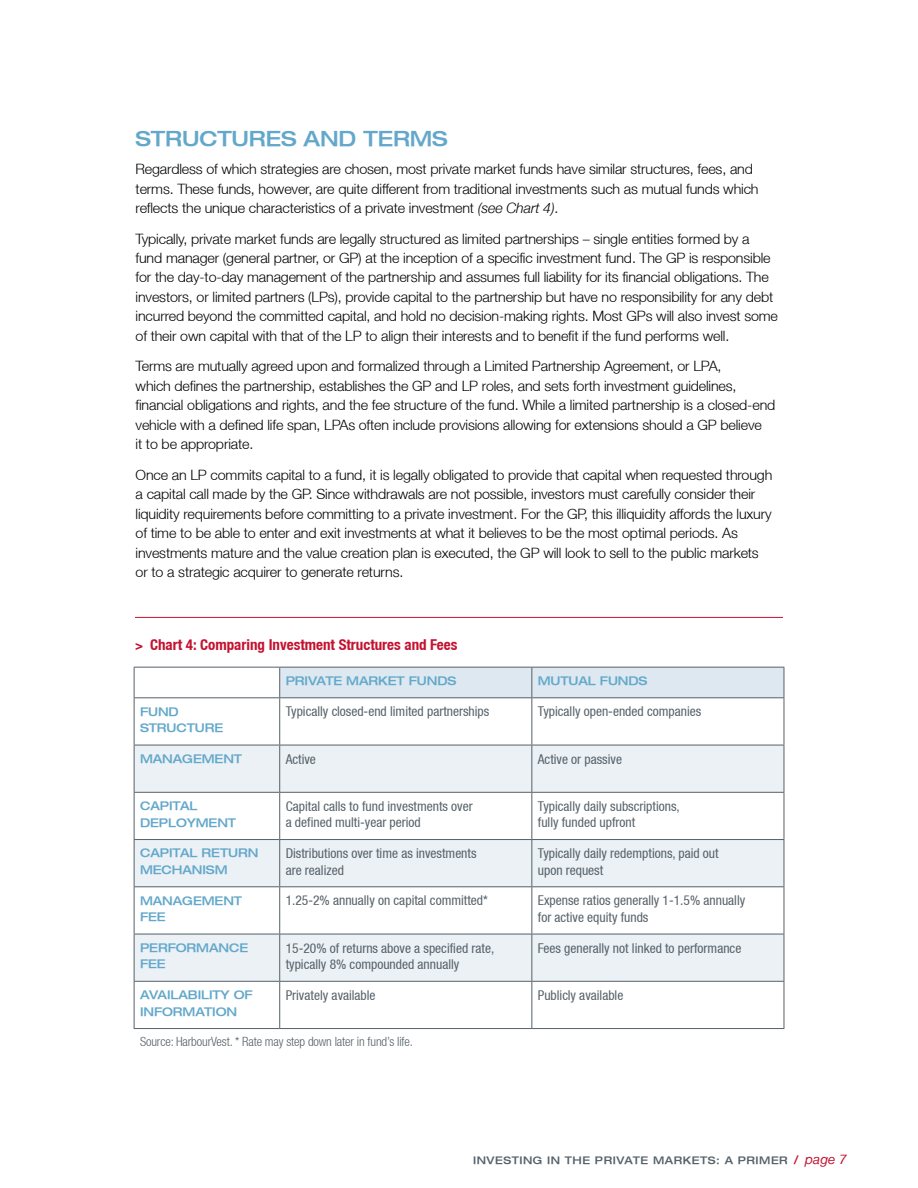
<style>
.page{position:relative;width:918px;height:1188px;background:#fff}
.page>*{position:absolute;margin:0;border:0;box-sizing:border-box;transform-origin:0 0}
.t1{font:500 expanded 21px "Helvetica Neue LT";letter-spacing:-.01em;color:#63a8cb}
.t2{font:700 condensed 15px "Helvetica Neue LT";color:#c41230}
.t3{font:300 14.25px/19.5px "Helvetica Neue LT";letter-spacing:-.01em;color:#000}
.t4{font:condensed 13.5px/16.5px "Helvetica Neue LT";color:#556168}
.t5{font:300 condensed 12.75px "Helvetica Neue LT";letter-spacing:-.01em;color:#556168}
.t6{font:500 expanded 12px/16.5px "Helvetica Neue LT";letter-spacing:-.01em;color:#63a8cb}
.t7{font:500 expanded 10.5px "Helvetica Neue LT";letter-spacing:.05em;color:#556168}
.s1{font-style:italic}
.s2{font-size:13.5px}
.s3{font-size:12px;color:#c41230}
.s4{font-weight:400;font-style:italic;font-stretch:normal;font-size:13.5px;color:#c41230}
</style>
<div class="page">
<hr style="left:135px;top:617px;width:648px;height:1px;background:#c41230">
<svg style="left:135px;top:746px;width:649px;height:235px;fill:#ecf1f6"></svg>
<hr style="left:134px;top:667px;width:146px;height:1px;background:#556168">
<svg style="left:134px;top:668px;width:1px;height:29px"></svg>
<div style="left:279px;top:667px;width:506px;height:31px;background:#dde8f0"></div>
<hr style="left:134px;top:697px;width:146px;height:1px;background:#556168">
<hr style="left:134px;top:698px;width:1px;height:47px;background:#556168">
<hr style="left:280px;top:697px;width:252px;height:1px;background:#556168">
<hr style="left:279px;top:698px;width:1px;height:47px;background:#556168">
<hr style="left:532px;top:697px;width:252px;height:1px;background:#556168">
<hr style="left:531px;top:698px;width:1px;height:47px;background:#556168">
<hr style="left:784px;top:698px;width:1px;height:47px;background:#556168">
<hr style="left:134px;top:745px;width:146px;height:1px;background:#556168">
<hr style="left:134px;top:745px;width:1px;height:47px;background:#556168">
<hr style="left:280px;top:745px;width:252px;height:1px;background:#556168">
<hr style="left:279px;top:745px;width:1px;height:47px;background:#556168">
<hr style="left:532px;top:745px;width:252px;height:1px;background:#556168">
<hr style="left:531px;top:745px;width:1px;height:47px;background:#556168">
<hr style="left:784px;top:745px;width:1px;height:47px;background:#556168">
<hr style="left:134px;top:792px;width:146px;height:1px;background:#556168">
<hr style="left:134px;top:793px;width:1px;height:46px;background:#556168">
<hr style="left:280px;top:792px;width:252px;height:1px;background:#556168">
<hr style="left:279px;top:793px;width:1px;height:46px;background:#556168">
<hr style="left:532px;top:792px;width:252px;height:1px;background:#556168">
<hr style="left:531px;top:793px;width:1px;height:46px;background:#556168">
<hr style="left:784px;top:793px;width:1px;height:46px;background:#556168">
<hr style="left:134px;top:887px;width:1px;height:47px;background:#556168">
<hr style="left:279px;top:887px;width:1px;height:47px;background:#556168">
<hr style="left:531px;top:887px;width:1px;height:47px;background:#556168">
<hr style="left:784px;top:887px;width:1px;height:47px;background:#556168">
<hr style="left:134px;top:982px;width:1px;height:46px;background:#556168">
<hr style="left:279px;top:982px;width:1px;height:46px;background:#556168">
<hr style="left:531px;top:982px;width:1px;height:46px;background:#556168">
<hr style="left:784px;top:982px;width:1px;height:46px;background:#556168">
<hr style="left:134px;top:1028px;width:146px;height:1px;background:#556168">
<hr style="left:280px;top:1028px;width:252px;height:1px;background:#556168">
<hr style="left:532px;top:1028px;width:252px;height:1px;background:#556168">
<hr style="left:134px;top:839px;width:146px;height:1px;background:#556168">
<hr style="left:134px;top:840px;width:1px;height:46px;background:#556168">
<hr style="left:134px;top:886px;width:146px;height:1px;background:#556168">
<hr style="left:280px;top:839px;width:252px;height:1px;background:#556168">
<hr style="left:279px;top:840px;width:1px;height:46px;background:#556168">
<hr style="left:280px;top:886px;width:252px;height:1px;background:#556168">
<hr style="left:532px;top:839px;width:252px;height:1px;background:#556168">
<hr style="left:531px;top:840px;width:1px;height:46px;background:#556168">
<hr style="left:532px;top:886px;width:252px;height:1px;background:#556168">
<hr style="left:784px;top:840px;width:1px;height:46px;background:#556168">
<hr style="left:134px;top:934px;width:146px;height:1px;background:#556168">
<hr style="left:134px;top:934px;width:1px;height:47px;background:#556168">
<hr style="left:134px;top:981px;width:146px;height:1px;background:#556168">
<hr style="left:280px;top:934px;width:252px;height:1px;background:#556168">
<hr style="left:279px;top:934px;width:1px;height:47px;background:#556168">
<hr style="left:280px;top:981px;width:252px;height:1px;background:#556168">
<hr style="left:532px;top:934px;width:252px;height:1px;background:#556168">
<hr style="left:531px;top:934px;width:1px;height:47px;background:#556168">
<hr style="left:532px;top:981px;width:252px;height:1px;background:#556168">
<hr style="left:784px;top:934px;width:1px;height:47px;background:#556168">
<h1 class="t1" style="left:136px;top:126px;width:314px">STRUCTURES AND TERMS</h1>
<p class="t3" style="left:136px;top:159px;width:624px">Regardless of which strategies are chosen, most private market funds have similar structures, fees, and terms. These funds, however, are quite different from traditional investments such as mutual funds which reflects the unique characteristics of a private investment <span class="s1">(see Chart 4)</span>.</p>
<p class="t3" style="left:136px;top:228px;width:644px">Typically, private market funds are legally structured as limited partnerships – single entities formed by a fund manager (general partner, or GP) at the inception of a specific investment fund. The GP is responsible for the day-to-day management of the partnership and assumes full liability for its financial obligations. The investors, or limited partners (LPs), provide capital to the partnership but have no responsibility for any debt incurred beyond the committed capital, and hold no decision-making rights. Most GPs will also invest some of their own capital with that of the LP to align their interests and to benefit if the fund performs well.</p>
<p class="t3" style="left:136px;top:356px;width:641px">Terms are mutually agreed upon and formalized through a Limited Partnership Agreement, or LPA,<br>which defines the partnership, establishes the GP and LP roles, and sets forth investment guidelines, financial obligations and rights, and the fee structure of the fund. While a limited partnership is a closed-end vehicle with a defined life span, LPAs often include provisions allowing for extensions should a GP believe<br>it to be appropriate.</p>
<p class="t3" style="left:136px;top:464px;width:638px">Once an LP commits capital to a fund, it is legally obligated to provide that capital when requested through a capital call made by the GP. Since withdrawals are not possible, investors must carefully consider their liquidity requirements before committing to a private investment. For the GP, this illiquidity affords the luxury of time to be able to enter and exit investments at what it believes to be the most optimal periods. As investments mature and the value creation plan is executed, the GP will look to sell to the public markets or to a strategic acquirer to generate returns.</p>
<p class="t2" style="left:135px;top:636px;width:324px"><span class="s2">&gt;</span> Chart 4: Comparing Investment Structures and Fees</p>
<p class="t6" style="left:286px;top:672px;width:172px">PRIVATE MARKET FUNDS</p>
<p class="t6" style="left:538px;top:672px;width:111px">MUTUAL FUNDS</p>
<p class="t6" style="left:140px;top:703px;width:85px">FUND<br>STRUCTURE</p>
<p class="t4" style="left:286px;top:703px;width:205px">Typically closed-end limited partnerships</p>
<p class="t4" style="left:538px;top:703px;width:165px">Typically open-ended companies</p>
<p class="t6" style="left:140px;top:750px;width:104px">MANAGEMENT</p>
<p class="t4" style="left:286px;top:751px;width:32px">Active</p>
<p class="t4" style="left:538px;top:751px;width:86px">Active or passive</p>
<p class="t6" style="left:140px;top:797px;width:98px">CAPITAL<br>DEPLOYMENT</p>
<p class="t4" style="left:286px;top:798px;width:188px">Capital calls to fund investments over a defined multi-year period</p>
<p class="t4" style="left:538px;top:798px;width:143px">Typically daily subscriptions, fully funded upfront</p>
<p class="t6" style="left:140px;top:844px;width:120px">CAPITAL RETURN<br>MECHANISM</p>
<p class="t4" style="left:286px;top:845px;width:192px">Distributions over time as investments are realized</p>
<p class="t4" style="left:538px;top:845px;width:182px">Typically daily redemptions, paid out upon request</p>
<p class="t6" style="left:140px;top:892px;width:104px">MANAGEMENT<br>FEE</p>
<p class="t4" style="left:286px;top:892px;width:204px">1.25-2% annually on capital committed*</p>
<p class="t4" style="left:538px;top:892px;width:209px">Expense ratios generally 1-1.5% annually for active equity funds</p>
<p class="t6" style="left:140px;top:939px;width:110px">PERFORMANCE<br>FEE</p>
<p class="t4" style="left:286px;top:940px;width:210px">15-20% of returns above a specified rate, typically 8% compounded annually</p>
<p class="t4" style="left:538px;top:940px;width:205px">Fees generally not linked to performance</p>
<p class="t6" style="left:140px;top:986px;width:114px">AVAILABILITY OF<br>INFORMATION</p>
<p class="t4" style="left:286px;top:987px;width:91px">Privately available</p>
<p class="t4" style="left:538px;top:987px;width:87px">Publicly available</p>
<p class="t5" style="left:140px;top:1035px;width:274px">Source: HarbourVest. * Rate may step down later in fund’s life.</p>
<p class="t7" style="left:473px;top:1154px;width:375px">INVESTING IN THE PRIVATE MARKETS: A PRIMER <span class="s3">/</span> <span class="s4">page 7</span></p>
</div>
